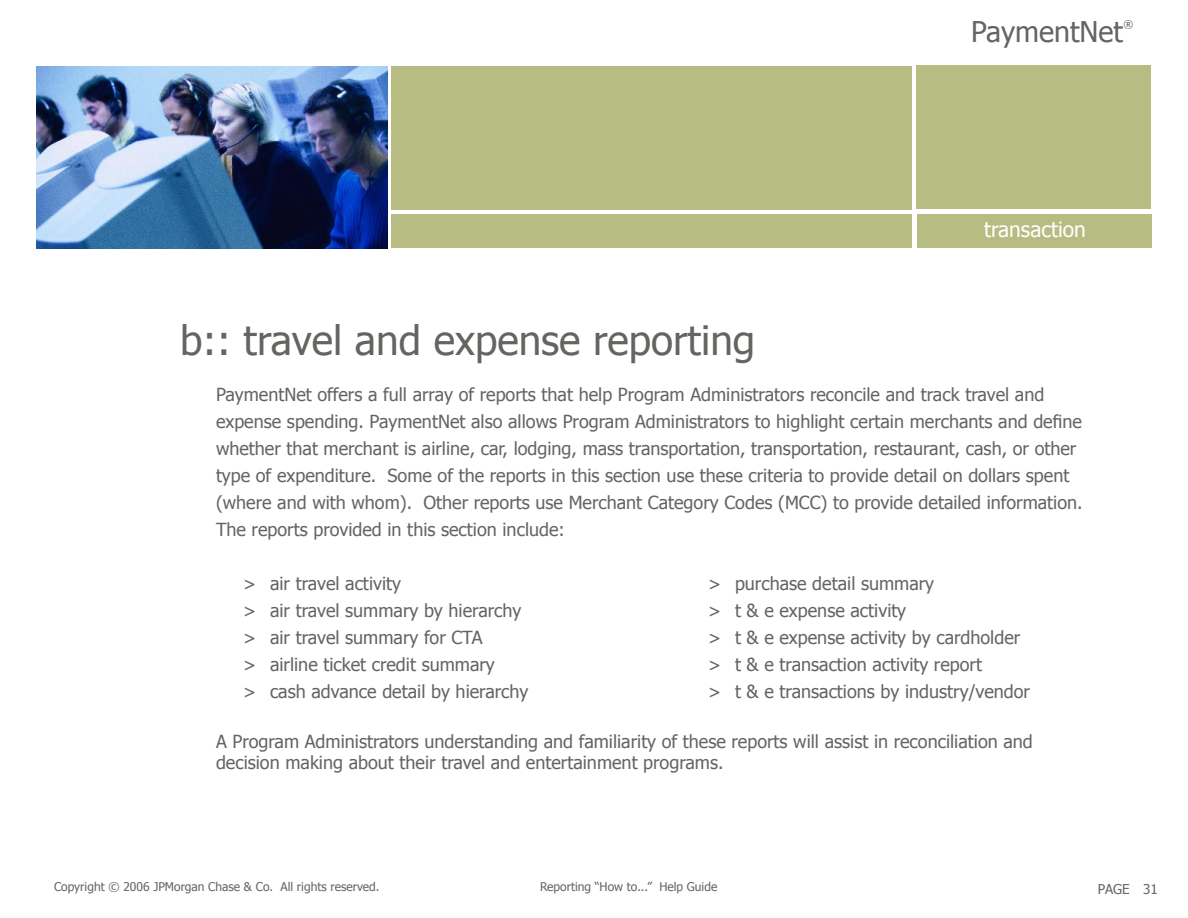
<style>
.page{position:relative;width:1188px;height:918px;background:#fff}
.page>*{position:absolute;margin:0;border:0;box-sizing:border-box;transform-origin:0 0}
.t1{font:40.5px "Tahoma";color:#656461}
.t2{font:28.5px "Tahoma";color:#656461}
.t3{font:21px "Tahoma";color:#fff}
.t4{font:18px/27px "Tahoma";color:#656461}
.t5{font:13.5px "Tahoma";color:#656461}
.t6{font:12px "Tahoma";color:#656461}
.t7{font:10.5px "Tahoma";color:#656461}
</style>
<div class="page">
<img style="left:36px;top:66px;width:351px;height:182px">
<div style="left:392px;top:66px;width:520px;height:144px;background:#b7bc82"></div>
<div style="left:392px;top:215px;width:520px;height:33px;background:#b7bc82"></div>
<div style="left:917px;top:66px;width:234px;height:143px;background:#b7bc82"></div>
<div style="left:917px;top:215px;width:234px;height:33px;background:#b7bc82"></div>
<p class="t7" style="left:1124px;top:17px;width:11px">®</p>
<h2 class="t2" style="left:971px;top:13px;width:153px">PaymentNet</h2>
<p class="t3" style="left:984px;top:216px;width:103px">transaction</p>
<p class="t1" style="left:180px;top:313px;width:577px">b:: travel and expense reporting</p>
<p class="t4" style="left:216px;top:380px;width:868px">PaymentNet offers a full array of reports that help Program Administrators reconcile and track travel and expense spending. PaymentNet also allows Program Administrators to highlight certain merchants and define whether that merchant is airline, car, lodging, mass transportation, transportation, restaurant, cash, or other type of expenditure. Some of the reports in this section use these criteria to provide detail on dollars spent (where and with whom). Other reports use Merchant Category Codes (MCC) to provide detailed information.<br>The reports provided in this section include:</p>
<p class="t4" style="left:243px;top:569px;width:160px">&gt; air travel activity</p>
<p class="t4" style="left:243px;top:596px;width:280px">&gt; air travel summary by hierarchy</p>
<p class="t4" style="left:243px;top:623px;width:241px">&gt; air travel summary for CTA</p>
<p class="t4" style="left:243px;top:650px;width:253px">&gt; airline ticket credit summary</p>
<p class="t4" style="left:243px;top:677px;width:287px">&gt; cash advance detail by hierarchy</p>
<p class="t4" style="left:708px;top:569px;width:228px">&gt; purchase detail summary</p>
<p class="t4" style="left:708px;top:596px;width:200px">&gt; t &amp; e expense activity</p>
<p class="t4" style="left:708px;top:623px;width:314px">&gt; t &amp; e expense activity by cardholder</p>
<p class="t4" style="left:708px;top:650px;width:276px">&gt; t &amp; e transaction activity report</p>
<p class="t4" style="left:708px;top:677px;width:324px">&gt; t &amp; e transactions by industry/vendor</p>
<p class="t4" style="left:216px;top:730px;width:818px;line-height:21.6px">A Program Administrators understanding and familiarity of these reports will assist in reconciliation and decision making about their travel and entertainment programs.</p>
<p class="t6" style="left:54px;top:879px;width:327px">Copyright © 2006 JPMorgan Chase &amp; Co. All rights reserved.</p>
<p class="t6" style="left:540px;top:879px;width:179px">Reporting “How to...” Help Guide</p>
<p class="t5" style="left:1098px;top:880px;width:62px">PAGE 31</p>
</div>
